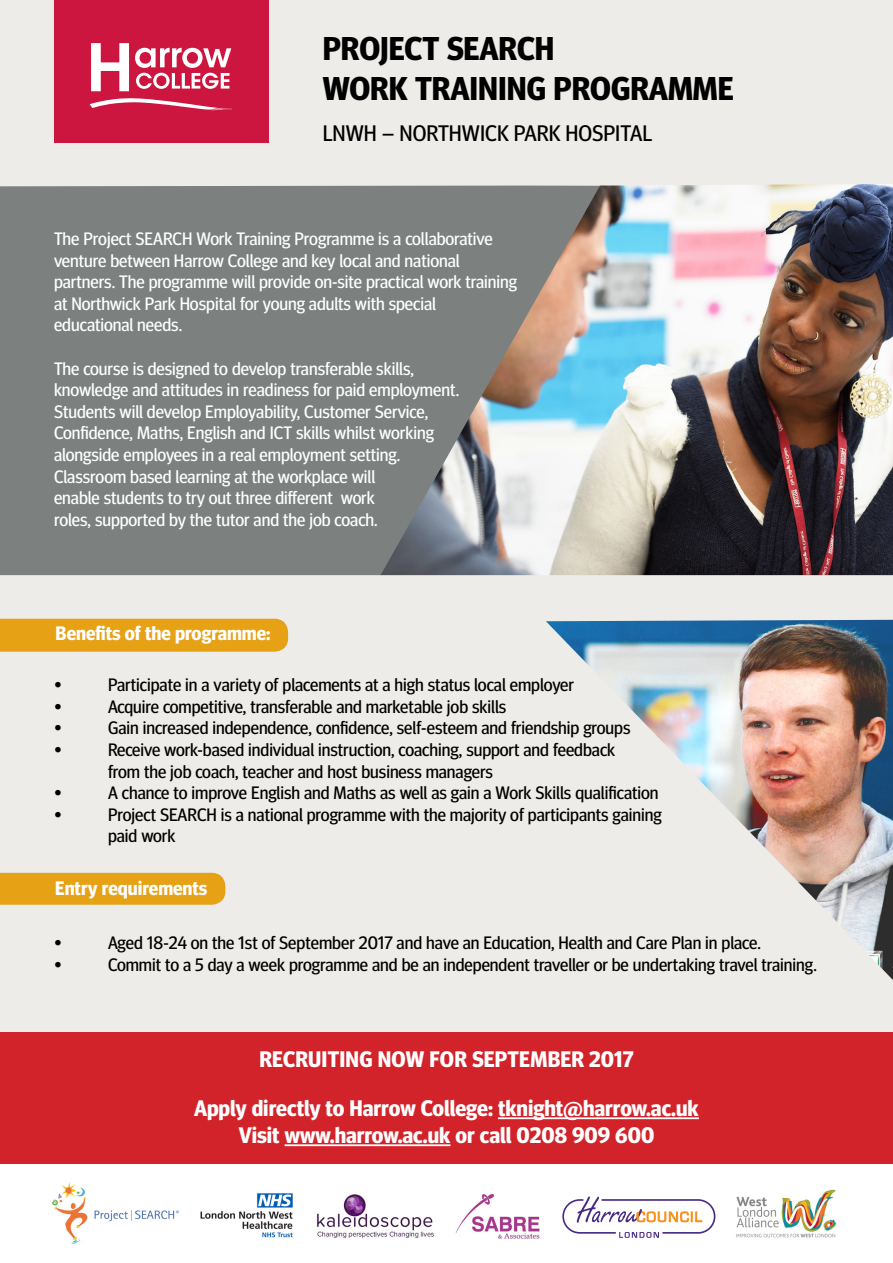
<style>
.page{position:relative;width:893px;height:1263px;background:#fff}
.page>*{position:absolute;margin:0;border:0;box-sizing:border-box;transform-origin:0 0}
.t1{font:700 33px/39.6px "Meta Headline OT";color:#000}
.t2{font:700 22.5px/48.6px "Meta Headline OT";color:#fff}
.t3{font:22.5px "Meta Headline OT";color:#000}
.t4{font:700 19.5px "Meta Headline OT";color:#fff}
.t5{font:18px/21.6px "Meta Headline OT";color:#000}
.t6{font:18px/21.6px "Meta Headline OT";color:#fff}
</style>
<div class="page">
<img style="left:200px;top:1193px;width:93px;height:45px">
<div style="left:0;top:0;width:893px;height:1135px;background:#edece8"></div>
<img style="left:546px;top:620px;width:347px;height:360px">
<div style="left:54px;top:0;width:215px;height:142px;background:#cd163f"></div>
<svg style="left:135px;top:48px;width:96px;height:41px"></svg>
<svg style="left:91px;top:43px;width:38px;height:48px"></svg>
<svg style="left:90px;top:98px;width:143px;height:13px"></svg>
<div style="left:0;top:185px;width:381px;height:390px;background:#7c8180"></div>
<img style="left:381px;top:184px;width:512px;height:391px">
<img style="left:317px;top:1194px;width:117px;height:45px">
<img style="left:455px;top:1193px;width:85px;height:46px">
<img style="left:736px;top:1189px;width:101px;height:49px">
<svg style="left:562px;top:1196px;width:154px;height:42px"></svg>
<div style="left:0;top:1033px;width:893px;height:131px;background:#d2232a"></div>
<hr style="left:498px;top:1117px;width:201px;height:2px;background:#fff">
<hr style="left:285px;top:1144px;width:165px;height:2px;background:#fff">
<div style="left:0;top:619px;width:288px;height:33px;background:#e6a115"></div>
<div style="left:0;top:873px;width:225px;height:32px;background:#e6a115"></div>
<img style="left:52px;top:1182px;width:127px;height:62px">
<h1 class="t1" style="left:323px;top:30px;width:412px">PROJECT SEARCH<br>WORK TRAINING PROGRAMME</h1>
<p class="t3" style="left:323px;top:120px;width:331px">LNWH – NORTHWICK PARK HOSPITAL</p>
<p class="t6" style="left:54px;top:228px;width:465px">The Project SEARCH Work Training Programme is a collaborative venture between Harrow College and key local and national partners. The programme will provide on-site practical work training at Northwick Park Hospital for young adults with special educational needs.</p>
<p class="t6" style="left:54px;top:358px;width:407px">The course is designed to develop transferable skills, knowledge and attitudes in readiness for paid employment.<br>Students will develop Employability, Customer Service, Confidence, Maths, English and ICT skills whilst working alongside employees in a real employment setting.<br>Classroom based learning at the workplace will<br>enable students to try out three different work<br>roles, supported by the tutor and the job coach.</p>
<p class="t4" style="left:56px;top:621px;width:216px">Benefits of the programme:</p>
<p class="t5" style="left:54px;top:674px;width:9px">•</p>
<p class="t5" style="left:108px;top:674px;width:468px">Participate in a variety of placements at a high status local employer</p>
<p class="t5" style="left:54px;top:696px;width:9px">•</p>
<p class="t5" style="left:108px;top:696px;width:400px">Acquire competitive, transferable and marketable job skills</p>
<p class="t5" style="left:54px;top:717px;width:9px">•</p>
<p class="t5" style="left:108px;top:717px;width:524px">Gain increased independence, confidence, self-esteem and friendship groups</p>
<p class="t5" style="left:54px;top:739px;width:9px">•</p>
<p class="t5" style="left:108px;top:739px;width:509px">Receive work-based individual instruction, coaching, support and feedback from the job coach, teacher and host business managers</p>
<p class="t5" style="left:54px;top:782px;width:9px">•</p>
<p class="t5" style="left:108px;top:782px;width:552px">A chance to improve English and Maths as well as gain a Work Skills qualification</p>
<p class="t5" style="left:54px;top:804px;width:9px">•</p>
<p class="t5" style="left:108px;top:804px;width:555px">Project SEARCH is a national programme with the majority of participants gaining paid work</p>
<p class="t4" style="left:55px;top:876px;width:154px">Entry requirements</p>
<p class="t5" style="left:54px;top:932px;width:9px">•</p>
<p class="t5" style="left:108px;top:932px;width:654px">Aged 18-24 on the 1st of September 2017 and have an Education, Health and Care Plan in place.</p>
<p class="t5" style="left:54px;top:954px;width:9px">•</p>
<p class="t5" style="left:108px;top:954px;width:710px">Commit to a 5 day a week programme and be an independent traveller or be undertaking travel training.</p>
<p class="t2" style="left:194px;top:1036px;width:506px;text-indent:354px">ber 2017<br>Apply directly to Harrow College: tknight@harrow.ac.uk</p>
<p class="t2" style="left:239px;top:1111px;width:417px">Visit www.harrow.ac.uk or call 0208 909 600</p>
<p class="t2" style="left:259px;top:1036px;width:73px">Recruiting</p>
<p class="t2" style="left:378px;top:1036px;width:120px">Now For Septem</p>
</div>
